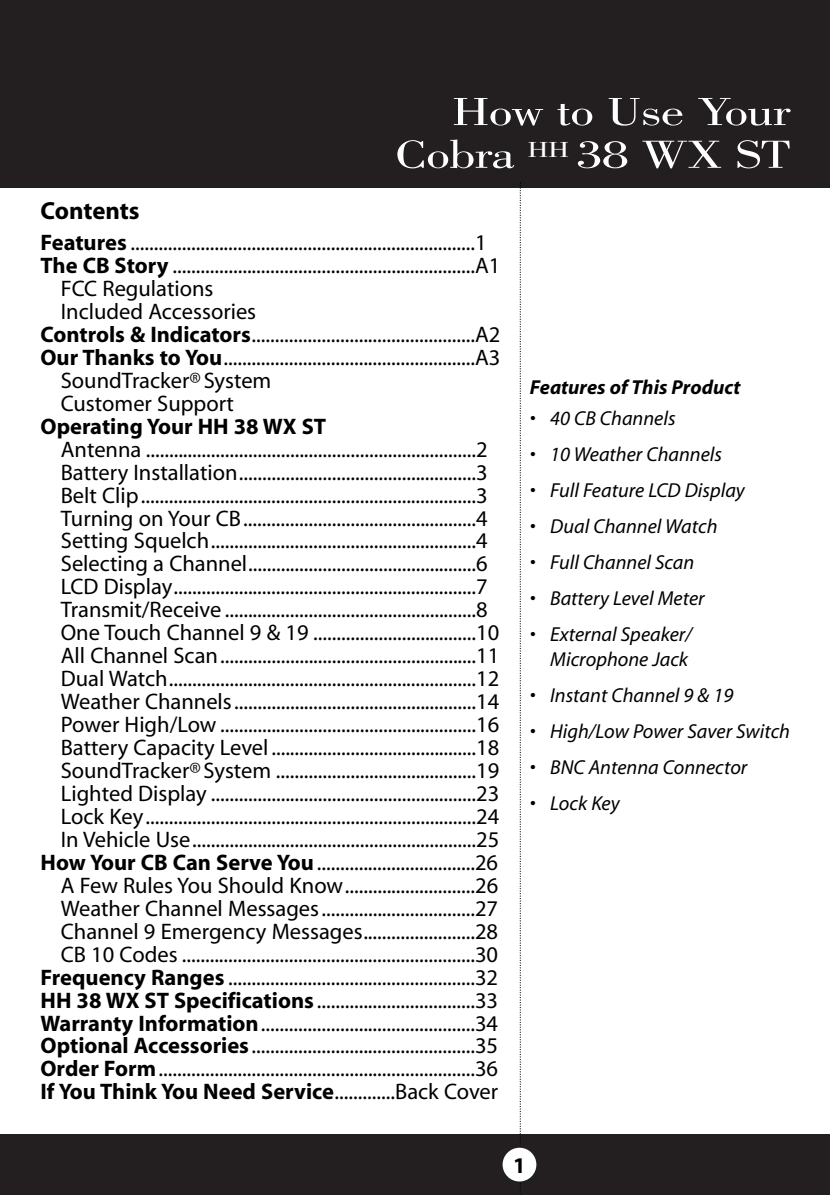
<style>
.page{position:relative;width:830px;height:1195px;background:#fff}
.page>*{position:absolute;margin:0;border:0;box-sizing:border-box;transform-origin:0 0}
.t1{font:40.5px/42.8px "Bodoni";letter-spacing:-.015em;color:#fff;text-align:right;scale:1.3 1}
.t2{font:700 24.75px "Myriad";letter-spacing:-.005em;color:#000}
.t3{font:22.5px "Myriad";color:#000}
.t4{font:700 22.5px "Myriad";color:#000}
.t5{font:italic 20.25px/24.8px "Myriad";color:#000;text-align:right}
.t6{font:italic 700 20.25px "Myriad";color:#000}
.s1{font-weight:700}
.s2{font-weight:400}
</style>
<div class="page">
<div style="left:0;top:0;width:829px;height:187px;background:#231f20"></div>
<div style="left:0;top:1134px;width:829px;height:61px;background:#231f20"></div>
<svg style="left:519px;top:187px;width:1px;height:995px"></svg>
<div style="left:502px;top:1148px;width:34px;height:33px;background:#fff;border-radius:50%"></div>
<h1 class="t1" style="left:395px;top:94px;width:305px">How to Use Your<br>Cobra <sup>HH</sup> 38 WX ST</h1>
<p class="t2" style="left:40px;top:201px;width:101px">Contents</p>
<p class="t3" style="left:40px;top:234px;width:447px"><span class="s1">Features</span> ..........................................................................1</p>
<p class="t3" style="left:40px;top:257px;width:461px"><span class="s1">The CB Story</span> .................................................................A1</p>
<p class="t3" style="left:61px;top:280px;width:154px">FCC Regulations</p>
<p class="t3" style="left:61px;top:303px;width:197px">Included Accessories</p>
<p class="t3" style="left:41px;top:326px;width:461px"><span class="s1">Controls &amp; Indicators</span>................................................A2</p>
<p class="t3" style="left:41px;top:349px;width:461px"><span class="s1">Our Thanks to You</span>......................................................A3</p>
<p class="t3" style="left:61px;top:372px;width:212px">SoundTracker® System</p>
<p class="t3" style="left:61px;top:395px;width:175px">Customer Support</p>
<p class="t4" style="left:41px;top:418px;width:287px">Operating Your HH 38 WX ST</p>
<p class="t3" style="left:61px;top:441px;width:428px">Antenna .......................................................................2</p>
<p class="t3" style="left:61px;top:464px;width:428px">Battery Installation...................................................3</p>
<p class="t3" style="left:61px;top:486px;width:428px">Belt Clip........................................................................3</p>
<p class="t3" style="left:61px;top:509px;width:428px">Turning on Your CB..................................................4</p>
<p class="t3" style="left:61px;top:532px;width:428px">Setting Squelch.........................................................4</p>
<p class="t3" style="left:61px;top:555px;width:428px">Selecting a Channel.................................................6</p>
<p class="t3" style="left:61px;top:578px;width:428px">LCD Display.................................................................7</p>
<p class="t3" style="left:61px;top:601px;width:428px">Transmit/Receive ......................................................8</p>
<p class="t3" style="left:61px;top:624px;width:440px">One Touch Channel 9 &amp; 19 ...................................10</p>
<p class="t3" style="left:61px;top:647px;width:440px">All Channel Scan.......................................................11</p>
<p class="t3" style="left:61px;top:670px;width:440px">Dual Watch..................................................................12</p>
<p class="t3" style="left:61px;top:693px;width:440px">Weather Channels....................................................14</p>
<p class="t3" style="left:61px;top:716px;width:440px">Power High/Low .......................................................16</p>
<p class="t3" style="left:61px;top:739px;width:440px">Battery Capacity Level ............................................18</p>
<p class="t3" style="left:61px;top:762px;width:440px">SoundTracker® System ...........................................19</p>
<p class="t3" style="left:61px;top:785px;width:440px">Lighted Display .........................................................23</p>
<p class="t3" style="left:61px;top:808px;width:440px">Lock Key.......................................................................24</p>
<p class="t3" style="left:61px;top:831px;width:440px">In Vehicle Use.............................................................25</p>
<p class="t3" style="left:41px;top:854px;width:459px"><span class="s1">How Your CB Can Serve You</span>..................................26</p>
<p class="t3" style="left:61px;top:877px;width:439px">A Few Rules You Should Know............................26</p>
<p class="t3" style="left:61px;top:900px;width:439px">Weather Channel Messages.................................27</p>
<p class="t3" style="left:61px;top:923px;width:439px">Channel 9 Emergency Messages........................28</p>
<p class="t3" style="left:61px;top:945px;width:439px">CB 10 Codes ...............................................................30</p>
<p class="t3" style="left:41px;top:968px;width:459px"><span class="s1">Frequency Ranges</span> .....................................................32</p>
<p class="t3" style="left:41px;top:991px;width:459px"><span class="s1">HH 38 WX ST Specifications</span> ..................................33</p>
<p class="t3" style="left:41px;top:1014px;width:459px"><span class="s1">Warranty Information</span>..............................................34</p>
<p class="t3" style="left:41px;top:1037px;width:459px"><span class="s1">Optional Accessories</span> ................................................35</p>
<p class="t3" style="left:41px;top:1060px;width:459px"><span class="s1">Order Form</span>....................................................................36</p>
<p class="t4" style="left:41px;top:1083px;width:459px">If You Think You Need Service<span class="s2">.............Back Cover</span></p>
<p class="t6" style="left:530px;top:379px;width:212px">Features of This Product</p>
<p class="t5" style="left:530px;top:407px;width:147px">• 40 CB Channels</p>
<p class="t5" style="left:530px;top:443px;width:194px">• 10 Weather Channels</p>
<p class="t5" style="left:530px;top:479px;width:216px">• Full Feature LCD Display</p>
<p class="t5" style="left:530px;top:515px;width:189px">• Dual Channel Watch</p>
<p class="t5" style="left:530px;top:551px;width:166px">• Full Channel Scan</p>
<p class="t5" style="left:530px;top:587px;width:176px">• Battery Level Meter</p>
<p class="t5" style="left:530px;top:623px;width:163px">• External Speaker/<br>Microphone Jack</p>
<p class="t5" style="left:530px;top:684px;width:205px">• Instant Channel 9 &amp; 19</p>
<p class="t5" style="left:530px;top:720px;width:262px">• High/Low Power Saver Switch</p>
<p class="t5" style="left:530px;top:756px;width:219px">• BNC Antenna Connector</p>
<p class="t5" style="left:530px;top:792px;width:91px">• Lock Key</p>
<p class="t4" style="left:513px;top:1156px;width:14px">1</p>
</div>
